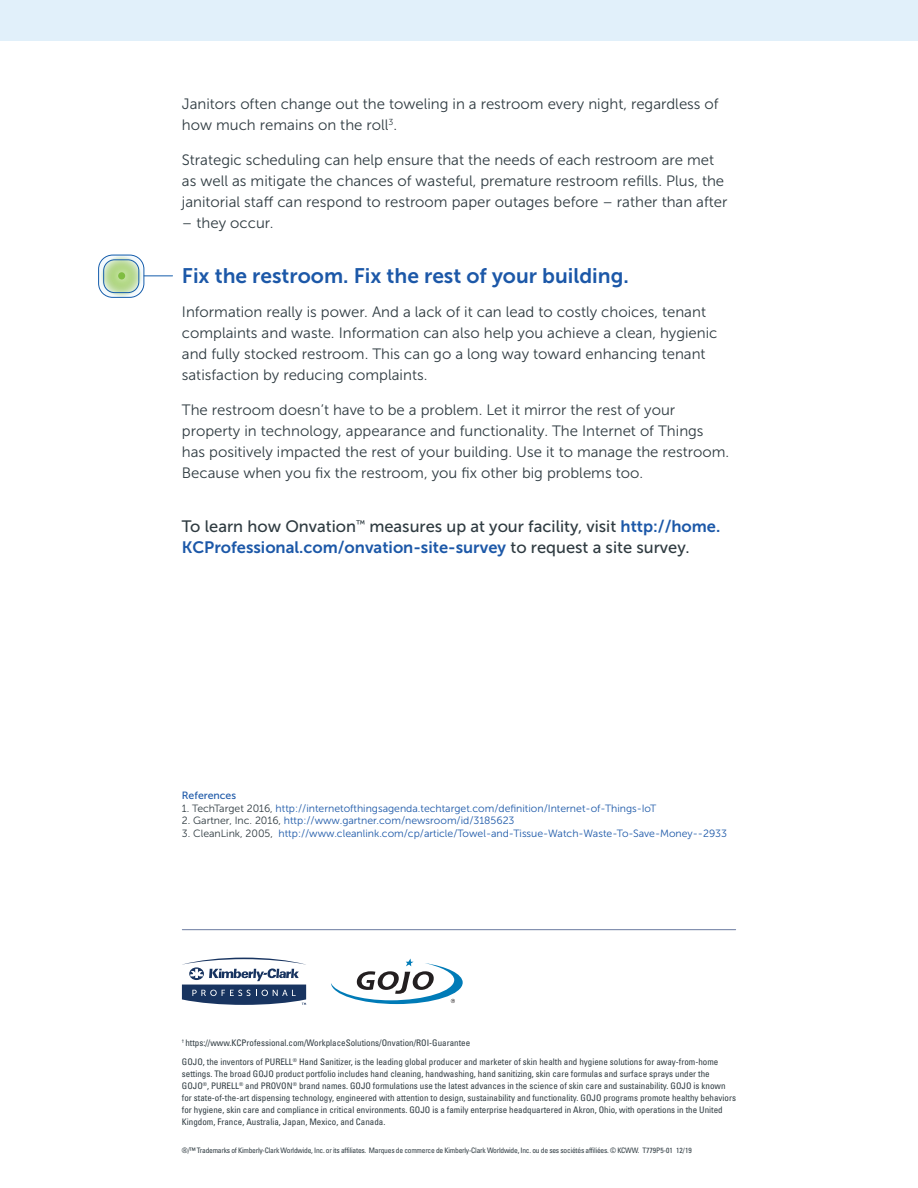
<style>
.page{position:relative;width:918px;height:1188px;background:#fff}
.page>*{position:absolute;margin:0;border:0;box-sizing:border-box;transform-origin:0 0}
.t1{font:21px "Museo Sans 700";color:#1c58a8}
.t2{font:16.5px "Museo Sans 500";color:#2f3b41}
.t3{font:16.5px "Museo Sans 700";color:#1c58a8}
.t4{font:15px/21px "Museo Sans 300";color:#2f3b41}
.t5{font:10.5px "Museo Sans 300";color:#1c58a8}
.t6{font:10.5px "Museo Sans 500";color:#1c58a8}
.t7{font:condensed 9px/12px "Univers LT Std";color:#2f3b41}
.t8{font:condensed 7.5px "Univers LT Std";letter-spacing:-.03em;color:#2f3b41}
.s1{font-family:"Museo Sans 700";color:#1c58a8}
.s2{font-family:"Museo Sans 500";color:#2f3b41}
.s3{color:#2f3b41}
</style>
<div class="page">
<svg style="left:98px;top:254px;width:75px;height:44px"></svg>
<svg style="left:331px;top:959px;width:132px;height:45px"></svg>
<hr style="left:182px;top:929px;width:554px;height:1px;background:#6a7aa0">
<div style="left:0;top:0;width:918px;height:40px;background:#e1f0fa"></div>
<svg style="left:182px;top:958px;width:124px;height:47px"></svg>
<p class="t4" style="left:182px;top:94px;width:538px">Janitors often change out the toweling in a restroom every night, regardless of how much remains on the roll<sup>3</sup>.</p>
<p class="t4" style="left:182px;top:149px;width:547px">Strategic scheduling can help ensure that the needs of each restroom are met as well as mitigate the chances of wasteful, premature restroom refills. Plus, the janitorial staff can respond to restroom paper outages before – rather than after</p>
<p class="t4" style="left:182px;top:212px;width:93px">– they occur.</p>
<h1 class="t1" style="left:182px;top:264px;width:448px">Fix the restroom. Fix the rest of your building.</h1>
<p class="t4" style="left:182px;top:301px;width:537px">Information really is power. And a lack of it can lead to costly choices, tenant complaints and waste. Information can also help you achieve a clean, hygienic and fully stocked restroom. This can go a long way toward enhancing tenant satisfaction by reducing complaints.</p>
<p class="t4" style="left:182px;top:399px;width:549px">The restroom doesn’t have to be a problem. Let it mirror the rest of your property in technology, appearance and functionality. The Internet of Things has positively impacted the rest of your building. Use it to manage the restroom.<br>Because when you fix the restroom, you fix other big problems too.</p>
<p class="t2" style="left:182px;top:518px;width:540px">To learn how Onvation<sup>™</sup> measures up at your facility, visit <span class="s1">http://home.</span></p>
<p class="t3" style="left:182px;top:538px;width:509px">KCProfessional.com/onvation-site-survey <span class="s2">to request a site survey.</span></p>
<p class="t6" style="left:182px;top:790px;width:56px">References</p>
<p class="t5" style="left:182px;top:802px;width:476px"><span class="s3">1. TechTarget 2016,</span> http://internetofthingsagenda.techtarget.com/definition/Internet-of-Things-IoT</p>
<p class="t5" style="left:182px;top:815px;width:334px"><span class="s3">2. Gartner, Inc. 2016,</span> http://www.gartner.com/newsroom/id/3185623</p>
<p class="t5" style="left:182px;top:827px;width:547px"><span class="s3">3. CleanLink, 2005,</span> http://www.cleanlink.com/cp/article/Towel-and-Tissue-Watch-Waste-To-Save-Money--2933</p>
<p class="t7" style="left:182px;top:1033px;width:538px;line-height:18.9px"><sup>†</sup> https://www.KCProfessional.com/WorkplaceSolutions/Onvation/ROI-Guarantee<br>GOJO, the inventors of PURELL<sup>®</sup> Hand Sanitizer, is the leading global producer and marketer of skin health and hygiene solutions for away-from-home</p>
<p class="t7" style="left:182px;top:1067px;width:556px">settings. The broad GOJO product portfolio includes hand cleaning, handwashing, hand sanitizing, skin care formulas and surface sprays under the GOJO<sup>®</sup>, PURELL<sup>®</sup> and PROVON<sup>®</sup> brand names. GOJO formulations use the latest advances in the science of skin care and sustainability. GOJO is known for state-of-the-art dispensing technology, engineered with attention to design, sustainability and functionality. GOJO programs promote healthy behaviors for hygiene, skin care and compliance in critical environments. GOJO is a family enterprise headquartered in Akron, Ohio, with operations in the United Kingdom, France, Australia, Japan, Mexico, and Canada.</p>
<p class="t8" style="left:182px;top:1146px;width:511px">®/™ Trademarks of Kimberly-Clark Worldwide, Inc. or its affiliates. Marques de commerce de Kimberly-Clark Worldwide, Inc. ou de ses sociétés affiliées. © KCWW. T779P5-01 12/19</p>
</div>
